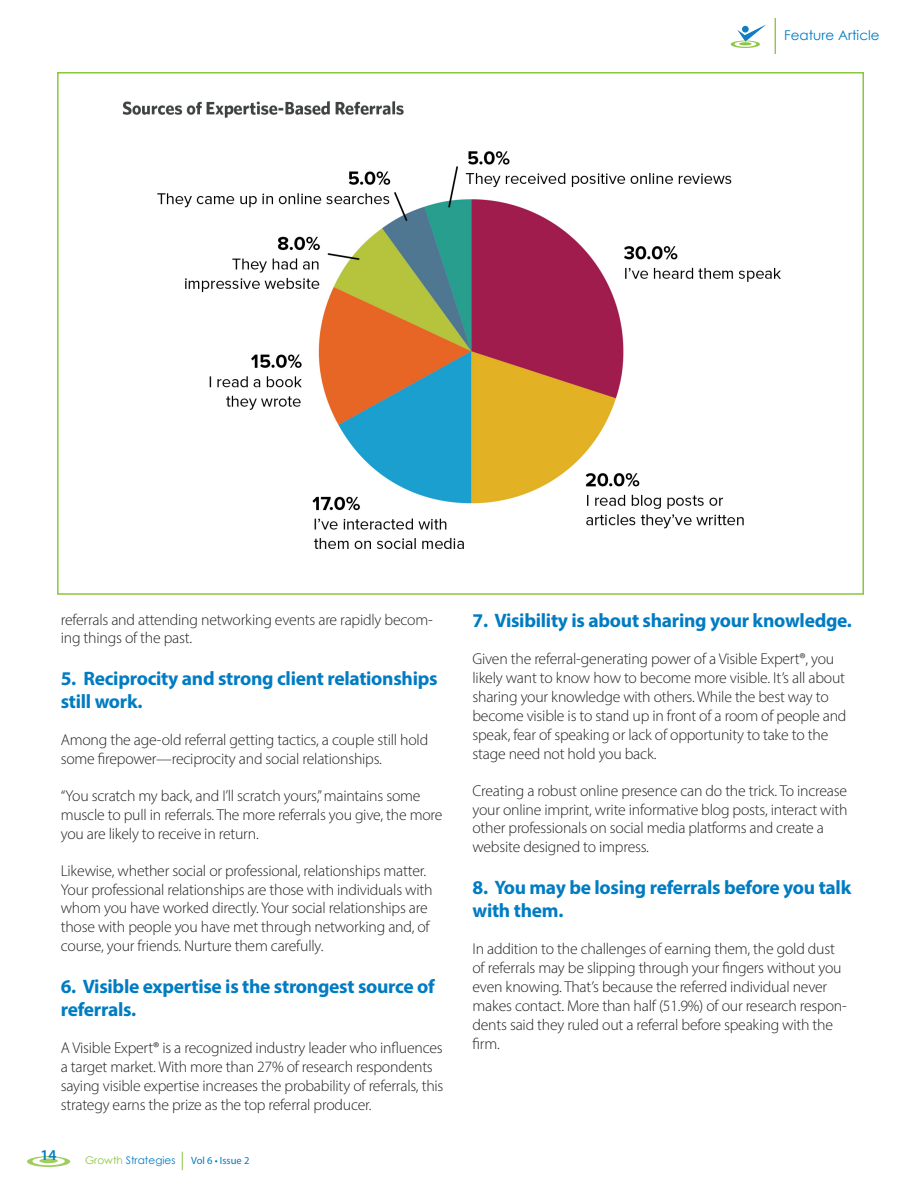
<style>
.page{position:relative;width:918px;height:1188px;background:#fff}
.page>*{position:absolute;margin:0;border:0;box-sizing:border-box;transform-origin:0 0}
.Body_copy{font:700 19.5px/23.4px "Myriad Pro";letter-spacing:-.015em;color:#007cc2}
.Body_copy-2{font:300 15.75px/18.9px "Myriad Pro";letter-spacing:-.015em;color:#231f20}
.t1{font:600 15px "Myriad Pro";color:#007cc2}
.t2{font:13.5px "Century Gothic";color:#007cc2}
.t3{font:10.5px "Century Gothic";color:#007cc2}
.t4{font:10.5px "Myriad Pro";color:#007cc2}
.s1{color:#8bc63e}
</style>
<div class="page">
<svg style="left:27px;top:1156px;width:43px;height:11px"></svg>
<svg style="left:731px;top:24px;width:35px;height:24px"></svg>
<div style="left:742px;top:26px;width:7px;height:7px;background:#127dc2;border-radius:50%"></div>
<svg style="left:182px;top:1152px;width:1px;height:18px"></svg>
<hr style="left:775px;top:18px;width:1px;height:36px;background:#8bc63e">
<img style="left:122px;top:101px;width:659px;height:448px">
<p class="t2" style="left:784px;top:27px;width:97px">Feature Article</p>
<p class="Body_copy-2" style="left:61px;top:610px;width:374px">referrals and attending networking events are rapidly becom&shy;ing things of the past.</p>
<p class="Body_copy" style="left:61px;top:666px;width:378px">5. Reciprocity and strong client relationships still work.</p>
<p class="Body_copy-2" style="left:61px;top:730px;width:369px">Among the age-old referral getting tactics, a couple still hold some firepower—reciprocity and social relationships.</p>
<p class="Body_copy-2" style="left:61px;top:786px;width:383px">“You scratch my back, and I’ll scratch yours,” maintains some muscle to pull in referrals. The more referrals you give, the more you are likely to receive in return.</p>
<p class="Body_copy-2" style="left:61px;top:861px;width:373px">Likewise, whether social or professional, relationships matter.<br>Your professional relationships are those with individuals with whom you have worked directly. Your social relationships are those with people you have met through networking and, of course, your friends. Nurture them carefully.</p>
<p class="Body_copy" style="left:61px;top:974px;width:376px">6. Visible expertise is the strongest source of referrals.</p>
<p class="Body_copy-2" style="left:61px;top:1038px;width:384px">A Visible Expert® is a recognized industry leader who influences a target market. With more than 27% of research respondents saying visible expertise increases the probability of referrals, this strategy earns the prize as the top referral producer.</p>
<p class="t1" style="left:41px;top:1146px;width:18px">14</p>
<p class="t3" style="left:85px;top:1154px;width:92px"><span class="s1">Growth</span> Strategies</p>
<p class="t4" style="left:191px;top:1154px;width:60px">Vol 6 • Issue 2</p>
<p class="Body_copy" style="left:472px;top:608px;width:381px">7. Visibility is about sharing your knowledge.</p>
<p class="Body_copy-2" style="left:472px;top:649px;width:376px">Given the referral-generating power of a Visible Expert®, you likely want to know how to become more visible. It’s all about sharing your knowledge with others. While the best way to become visible is to stand up in front of a room of people and speak, fear of speaking or lack of opportunity to take to the stage need not hold you back.</p>
<p class="Body_copy-2" style="left:472px;top:781px;width:377px">Creating a robust online presence can do the trick. To increase your online imprint, write informative blog posts, interact with other professionals on social media platforms and create a website designed to impress.</p>
<p class="Body_copy" style="left:472px;top:875px;width:380px">8. You may be losing referrals before you talk with them.</p>
<p class="Body_copy-2" style="left:472px;top:939px;width:376px">In addition to the challenges of earning them, the gold dust of referrals may be slipping through your fingers without you even knowing. That’s because the referred individual never makes contact. More than half (51.9%) of our research respon&shy;dents said they ruled out a referral before speaking with the firm.</p>
</div>
